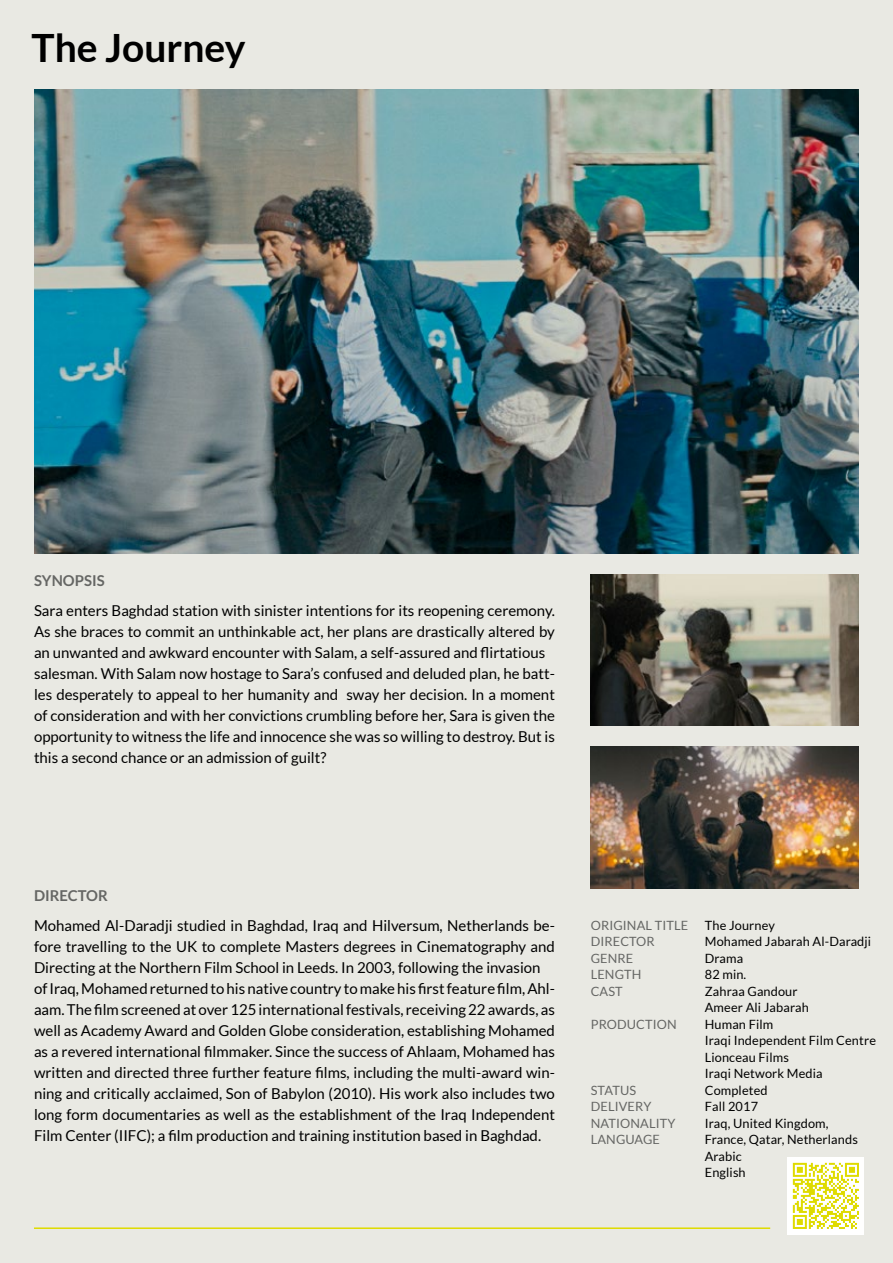
<style>
.page{position:relative;width:893px;height:1263px;background:#e9e9e3}
.page>*{position:absolute;margin:0;border:0;box-sizing:border-box;transform-origin:0 0}
.t1{font:700 39px "Lato";color:#000}
.t2{font:15px/21px "Lato";color:#000}
.t3{font:700 15px "Lato";color:#656664}
.t4{font:12.75px/16.5px "Lato";letter-spacing:.01em;color:#000}
.t5{font:12.75px/16.5px "Lato";letter-spacing:.01em;color:#656664}
</style>
<div class="page">
<img style="left:34px;top:89px;width:825px;height:464px">
<img style="left:591px;top:575px;width:268px;height:151px">
<img style="left:591px;top:747px;width:268px;height:141px">
<hr style="left:34px;top:1227px;width:736px;height:2px;background:#dfdb00">
<div style="left:788px;top:1157px;width:76px;height:77px;background:#fff"></div>
<svg style="left:793px;top:1163px;width:66px;height:66px"></svg>
<h1 class="t1" style="left:31px;top:25px;width:216px">The Journey</h1>
<p class="t3" style="left:34px;top:572px;width:72px">SYNOPSIS</p>
<p class="t2" style="left:34px;top:600px;width:522px">Sara enters Baghdad station with sinister intentions for its reopening ceremony.<br>As she braces to commit an unthinkable act, her plans are drastically altered by an unwanted and awkward encounter with Salam, a self-assured and flirtatious salesman. With Salam now hostage to Sara’s confused and deluded plan, he batt&shy;les desperately to appeal to her humanity and sway her decision. In a moment of consideration and with her convictions crumbling before her, Sara is given the opportunity to witness the life and innocence she was so willing to destroy. But is this a second chance or an admission of guilt?</p>
<p class="t3" style="left:34px;top:887px;width:75px">DIRECTOR</p>
<p class="t2" style="left:34px;top:915px;width:522px">Mohamed Al-Daradji studied in Baghdad, Iraq and Hilversum, Netherlands be&shy;fore travelling to the UK to complete Masters degrees in Cinematography and Directing at the Northern Film School in Leeds. In 2003, following the invasion of Iraq, Mohamed returned to his native country to make his first feature film, Ahl&shy;aam. The film screened at over 125 international festivals, receiving 22 awards, as well as Academy Award and Golden Globe consideration, establishing Mohamed as a revered international filmmaker. Since the success of Ahlaam, Mohamed has written and directed three further feature films, including the multi-award win&shy;ning and critically acclaimed, Son of Babylon (2010). His work also includes two long form documentaries as well as the establishment of the Iraq Independent Film Center (IIFC); a film production and training institution based in Baghdad.</p>
<p class="t4" style="left:705px;top:917px;width:173px">The Journey<br>Mohamed Jabarah Al-Daradji<br>Drama<br>82 min.<br>Zahraa Gandour<br>Ameer Ali Jabarah<br>Human Film<br>Iraqi Independent Film Centre<br>Lionceau Films<br>Iraqi Network Media<br>Completed<br>Fall 2017<br>Iraq, United Kingdom,<br>France, Qatar, Netherlands<br>Arabic<br>English</p>
<p class="t5" style="left:591px;top:917px;width:99px">ORIGINAL TITLE<br>DIRECTOR<br>GENRE<br>LENGTH<br>CAST</p>
<p class="t5" style="left:591px;top:1016px;width:87px">PRODUCTION</p>
<p class="t5" style="left:591px;top:1082px;width:86px">STATUS<br>DELIVERY<br>NATIONALITY<br>LANGUAGE</p>
</div>
